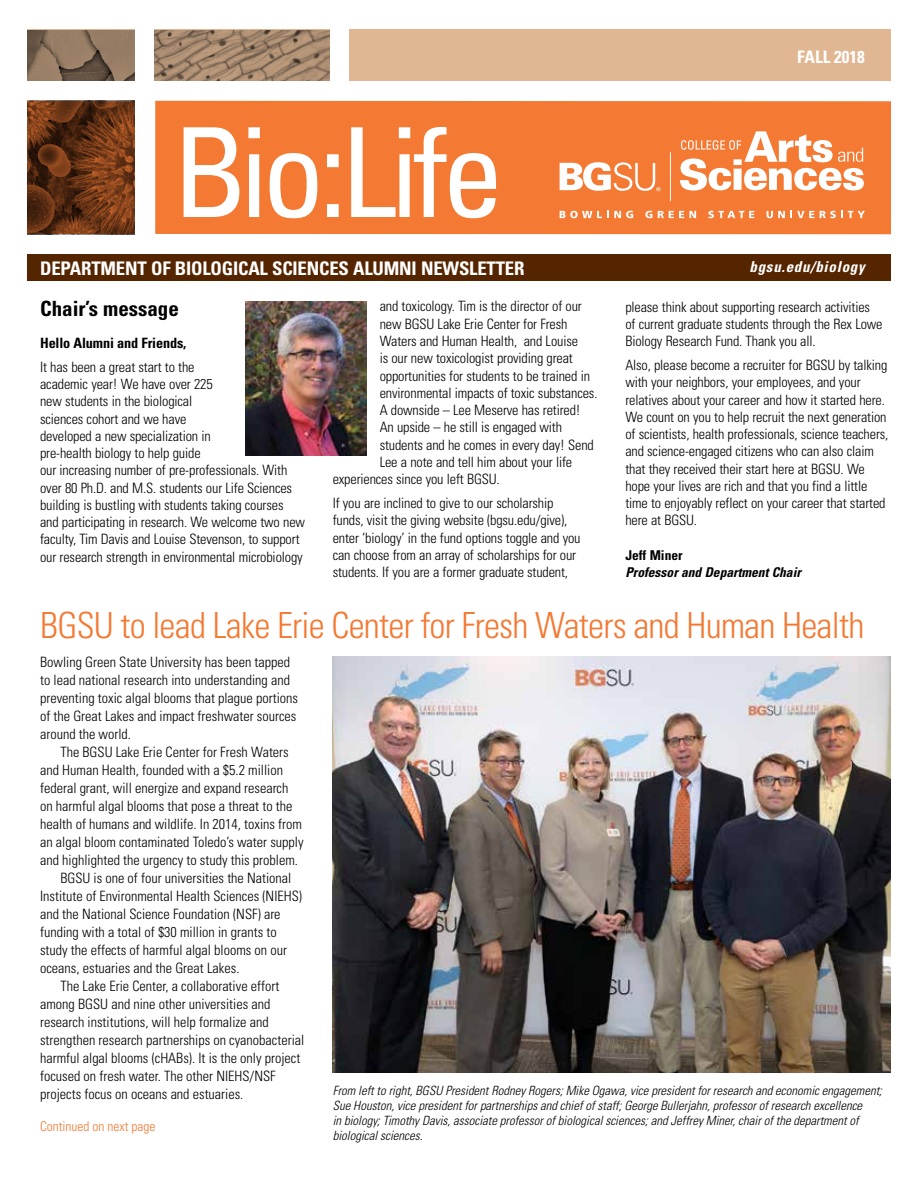
<style>
.page{position:relative;width:918px;height:1188px;background:#fff}
.page>*{position:absolute;margin:0;border:0;box-sizing:border-box;transform-origin:0 0}
.t1{font:300 condensed 36px "Univers LT Std";letter-spacing:-.02em;color:#f47932}
.t2{font:700 condensed 21px "Univers LT Std";color:#000}
.t3{font:700 condensed 18.75px "Univers LT Std";letter-spacing:-.01em;color:#fff}
.t4{font:700 condensed 17.25px "Univers LT Std";color:#fff}
.t5{font:italic 700 condensed 15px "Univers LT Std";letter-spacing:.05em;color:#fff}
.t6{font:300 condensed 14.25px/17.2px "Univers LT Std";letter-spacing:-.01em;color:#000}
.t7{font:700 condensed 14.25px "Univers LT Std";letter-spacing:-.01em;color:#000}
.t8{font:italic 700 condensed 13.5px "Univers LT Std";color:#000}
.t9{font:300 condensed 13.5px "Univers LT Std";color:#f47932}
.t10{font:700 condensed 13.5px "Univers LT Std";color:#000}
.t11{font:italic 300 condensed 12.75px/15px "Univers LT Std";color:#000}
</style>
<div class="page">
<div style="left:155px;top:101px;width:736px;height:133px;background:#f47932"></div>
<svg style="left:184px;top:127px;width:312px;height:91px"></svg>
<svg style="left:560px;top:162px;width:101px;height:29px"></svg>
<hr style="left:670px;top:152px;width:1px;height:49px;background:#fff">
<svg style="left:560px;top:211px;width:73px;height:7px"></svg>
<svg style="left:645px;top:211px;width:7px;height:7px"></svg>
<svg style="left:658px;top:211px;width:38px;height:7px"></svg>
<svg style="left:708px;top:211px;width:46px;height:7px"></svg>
<svg style="left:767px;top:211px;width:47px;height:7px"></svg>
<svg style="left:820px;top:211px;width:45px;height:7px"></svg>
<svg style="left:680px;top:131px;width:184px;height:60px"></svg>
<div style="left:350px;top:29px;width:541px;height:52px;background:#e0b792"></div>
<img style="left:27px;top:101px;width:108px;height:133px">
<img style="left:27px;top:30px;width:108px;height:51px">
<div style="left:27px;top:255px;width:864px;height:26px;background:#552500"></div>
<img style="left:245px;top:301px;width:121px;height:155px">
<img style="left:154px;top:30px;width:176px;height:51px">
<img style="left:333px;top:657px;width:558px;height:416px">
<p class="t4" style="left:797px;top:46px;width:69px">FALL 2018</p>
<h3 class="t3" style="left:40px;top:257px;width:486px">DEPARTMENT OF BIOLOGICAL SCIENCES ALUMNI NEWSLETTER</h3>
<p class="t5" style="left:749px;top:258px;width:117px">bgsu.edu/biology</p>
<h2 class="t2" style="left:40px;top:296px;width:140px">Chair’s message</h2>
<p class="t7" style="left:40px;top:334px;width:148px">Hello Alumni and Friends,</p>
<p class="t6" style="left:40px;top:358px;width:266px">It has been a great start to the<br>academic year! We have over 225<br>new students in the biological<br>sciences cohort and we have<br>developed a new specialization in<br>pre-health biology to help guide<br>our increasing number of pre-professionals. With over 80 Ph.D. and M.S. students our Life Sciences building is bustling with students taking courses and participating in research. We welcome two new faculty, Tim Davis and Louise Stevenson, to support our research strength in environmental microbiology</p>
<p class="t6" style="left:380px;top:298px;width:204px">and toxicology. Tim is the director of our</p>
<p class="t6" style="left:380px;top:315px;width:189px">new BGSU Lake Erie Center for Fresh</p>
<p class="t6" style="left:380px;top:332px;width:200px">Waters and Human Health, and Louise</p>
<p class="t6" style="left:380px;top:350px;width:195px">is our new toxicologist providing great</p>
<p class="t6" style="left:380px;top:367px;width:212px">opportunities for students to be trained in</p>
<p class="t6" style="left:380px;top:384px;width:219px">environmental impacts of toxic substances.</p>
<p class="t6" style="left:380px;top:401px;width:202px">A downside – Lee Meserve has retired!</p>
<p class="t6" style="left:380px;top:419px;width:184px">An upside – he still is engaged with</p>
<p class="t6" style="left:380px;top:436px;width:216px">students and he comes in every day! Send</p>
<p class="t6" style="left:380px;top:453px;width:194px">Lee a note and tell him about your life</p>
<p class="t6" style="left:333px;top:470px;width:168px">experiences since you left BGSU.</p>
<p class="t6" style="left:333px;top:494px;width:249px">If you are inclined to give to our scholarship funds, visit the giving website (bgsu.edu/give), enter ‘biology’ in the fund options toggle and you can choose from an array of scholarships for our students. If you are a former graduate student,</p>
<p class="t6" style="left:625px;top:298px;width:259px">please think about supporting research activities of current graduate students through the Rex Lowe<br>Biology Research Fund. Thank you all.</p>
<p class="t6" style="left:625px;top:356px;width:265px">Also, please become a recruiter for BGSU by talking with your neighbors, your employees, and your relatives about your career and how it started here.<br>We count on you to help recruit the next generation of scientists, health professionals, science teachers, and science-engaged citizens who can also claim that they received their start here at BGSU. We hope your lives are rich and that you find a little time to enjoyably reflect on your career that started here at BGSU.</p>
<p class="t10" style="left:625px;top:547px;width:59px">Jeff Miner</p>
<p class="t8" style="left:625px;top:564px;width:177px">Professor and Department Chair</p>
<h1 class="t1" style="left:40px;top:604px;width:826px">BGSU to lead Lake Erie Center for Fresh Waters and Human Health</h1>
<p class="t6" style="left:40px;top:653px;width:259px;line-height:18px">Bowling Green State University has been tapped to lead national research into understanding and preventing toxic algal blooms that plague portions of the Great Lakes and impact freshwater sources around the world.</p>
<p class="t6" style="left:60px;top:744px;width:230px">The BGSU Lake Erie Center for Fresh Waters</p>
<p class="t6" style="left:40px;top:762px;width:244px">and Human Health, founded with a $5.2 million</p>
<p class="t6" style="left:40px;top:780px;width:250px">federal grant, will energize and expand research</p>
<p class="t6" style="left:40px;top:798px;width:254px">on harmful algal blooms that pose a threat to the</p>
<p class="t6" style="left:40px;top:816px;width:263px">health of humans and wildlife. In 2014, toxins from</p>
<p class="t6" style="left:40px;top:834px;width:265px">an algal bloom contaminated Toledo’s water supply</p>
<p class="t6" style="left:40px;top:852px;width:259px">and highlighted the urgency to study this problem.</p>
<p class="t6" style="left:60px;top:870px;width:233px">BGSU is one of four universities the National</p>
<p class="t6" style="left:40px;top:888px;width:263px">Institute of Environmental Health Sciences (NIEHS)</p>
<p class="t6" style="left:40px;top:906px;width:242px">and the National Science Foundation (NSF) are</p>
<p class="t6" style="left:40px;top:924px;width:238px">funding with a total of $30 million in grants to</p>
<p class="t6" style="left:40px;top:942px;width:248px">study the effects of harmful algal blooms on our</p>
<p class="t6" style="left:40px;top:960px;width:201px">oceans, estuaries and the Great Lakes.</p>
<p class="t6" style="left:60px;top:978px;width:220px">The Lake Erie Center, a collaborative effort</p>
<p class="t6" style="left:40px;top:996px;width:232px">among BGSU and nine other universities and</p>
<p class="t6" style="left:40px;top:1014px;width:230px">research institutions, will help formalize and</p>
<p class="t6" style="left:40px;top:1032px;width:266px">strengthen research partnerships on cyanobacterial</p>
<p class="t6" style="left:40px;top:1050px;width:262px">harmful algal blooms (cHABs). It is the only project</p>
<p class="t6" style="left:40px;top:1068px;width:237px">focused on fresh water. The other NIEHS/NSF</p>
<p class="t6" style="left:40px;top:1086px;width:205px">projects focus on oceans and estuaries.</p>
<p class="t9" style="left:40px;top:1118px;width:117px">Continued on next page</p>
<p class="t11" style="left:333px;top:1083px;width:551px">From left to right, BGSU President Rodney Rogers; Mike Ogawa, vice president for research and economic engagement; Sue Houston, vice president for partnerships and chief of staff; George Bullerjahn, professor of research excellence<br>in biology; Timothy Davis, associate professor of biological sciences; and Jeffrey Miner, chair of the department of biological sciences.</p>
</div>
